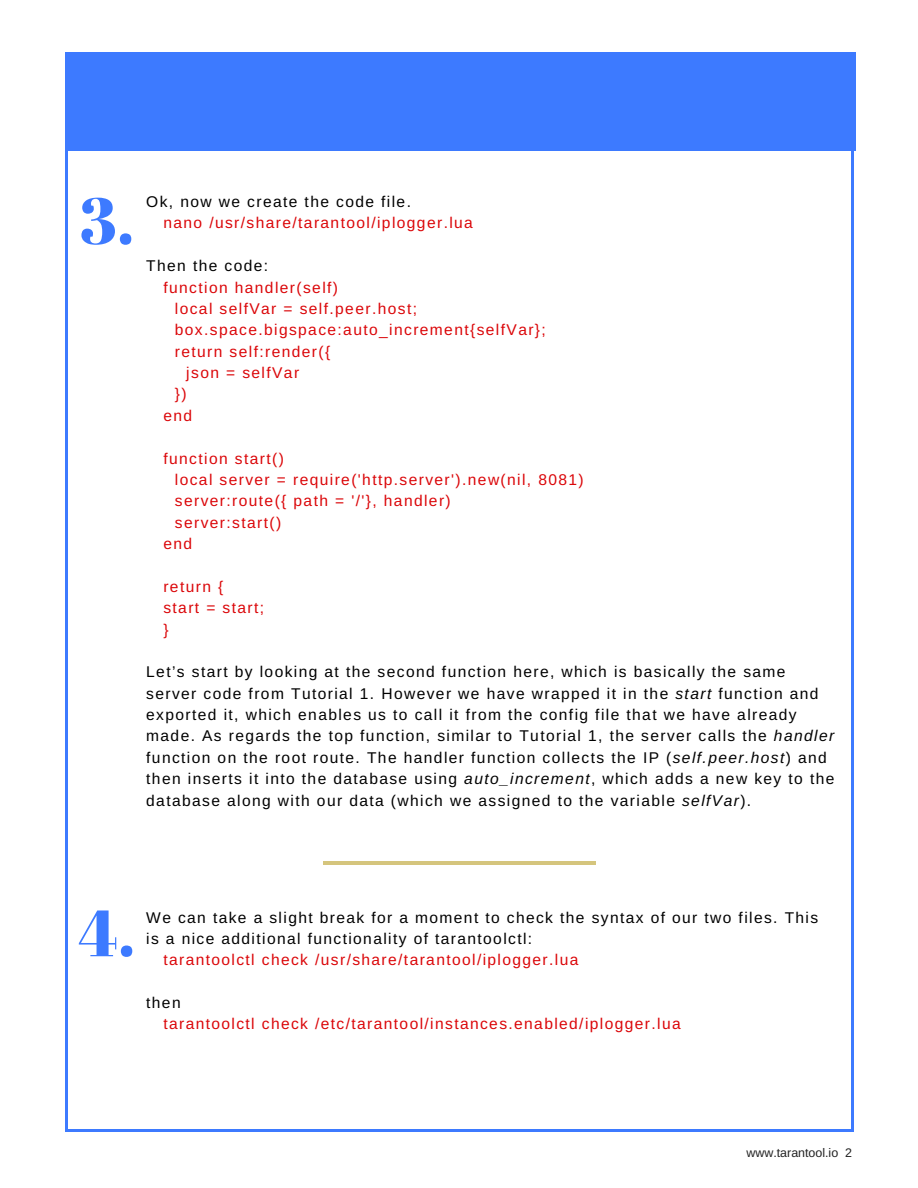
<style>
.page{position:relative;width:918px;height:1188px;background:#fff}
.page>*{position:absolute;margin:0;border:0;box-sizing:border-box;transform-origin:0 0}
.t1{font:65.4px "Abril Fatface";color:#3d7aff}
.t2{font:15.6px/21.3px "Arimo";letter-spacing:.09em;color:#000}
.t3{font:15.6px/21.3px "Arimo";letter-spacing:.09em;color:#db0609}
.t4{font:12.45px "Arimo";color:#222}
.s1{font-style:italic}
</style>
<div class="page">
<div style="left:65px;top:52px;width:791px;height:99px;background:#3d7aff"></div>
<hr style="left:65px;top:128px;width:3px;height:1002px;background:#3d7aff">
<hr style="left:852px;top:128px;width:2px;height:1002px;background:#3d7aff">
<hr style="left:67px;top:1129px;width:785px;height:3px;background:#3d7aff">
<hr style="left:324px;top:862px;width:272px;height:3px;background:#d5c57d">
<h1 class="t1" style="left:79px;top:175px;width:56px">3.</h1>
<p class="t2" style="left:146px;top:191px;width:266px">Ok, now we create the code file.</p>
<p class="t3" style="left:163px;top:212px;width:311px">nano /usr/share/tarantool/iplogger.lua</p>
<p class="t2" style="left:146px;top:255px;width:123px">Then the code:</p>
<p class="t3" style="left:163px;top:276px;width:176px">function handler(self)</p>
<p class="t3" style="left:175px;top:298px;width:244px">local selfVar = self.peer.host;</p>
<p class="t3" style="left:175px;top:319px;width:373px">box.space.bigspace:auto_increment{selfVar};</p>
<p class="t3" style="left:175px;top:341px;width:157px">return self:render({</p>
<p class="t3" style="left:186px;top:362px;width:114px">json = selfVar</p>
<p class="t3" style="left:175px;top:383px;width:13px">})</p>
<p class="t3" style="left:163px;top:405px;width:30px">end</p>
<p class="t3" style="left:163px;top:447px;width:122px">function start()</p>
<p class="t3" style="left:175px;top:469px;width:410px">local server = require('http.server').new(nil, 8081)</p>
<p class="t3" style="left:175px;top:490px;width:277px">server:route({ path = '/'}, handler)</p>
<p class="t3" style="left:175px;top:512px;width:108px">server:start()</p>
<p class="t3" style="left:163px;top:533px;width:30px">end</p>
<p class="t3" style="left:163px;top:576px;width:102px">return {<br>start = start; }</p>
<p class="t2" style="left:146px;top:661px;width:690px">Let’s start by looking at the second function here, which is basically the same server code from Tutorial 1. However we have wrapped it in the <span class="s1">start</span> function and exported it, which enables us to call it from the config file that we have already made. As regards the top function, similar to Tutorial 1, the server calls the <span class="s1">handler </span>function on the root route. The handler function collects the IP (<span class="s1">self.peer.host</span>) and then inserts it into the database using <span class="s1">auto_increment</span>, which adds a new key to the database along with our data (which we assigned to the variable <span class="s1">selfVar</span>).</p>
<h1 class="t1" style="left:79px;top:887px;width:58px">4.</h1>
<p class="t2" style="left:146px;top:906px;width:674px">We can take a slight break for a moment to check the syntax of our two files. This is a nice additional functionality of tarantoolctl:</p>
<p class="t3" style="left:163px;top:949px;width:417px">tarantoolctl check /usr/share/tarantool/iplogger.lua</p>
<p class="t2" style="left:146px;top:992px;width:36px">then</p>
<p class="t3" style="left:163px;top:1013px;width:519px">tarantoolctl check /etc/tarantool/instances.enabled/iplogger.lua</p>
<p class="t4" style="left:747px;top:1145px;width:107px">www.tarantool.io 2</p>
</div>
